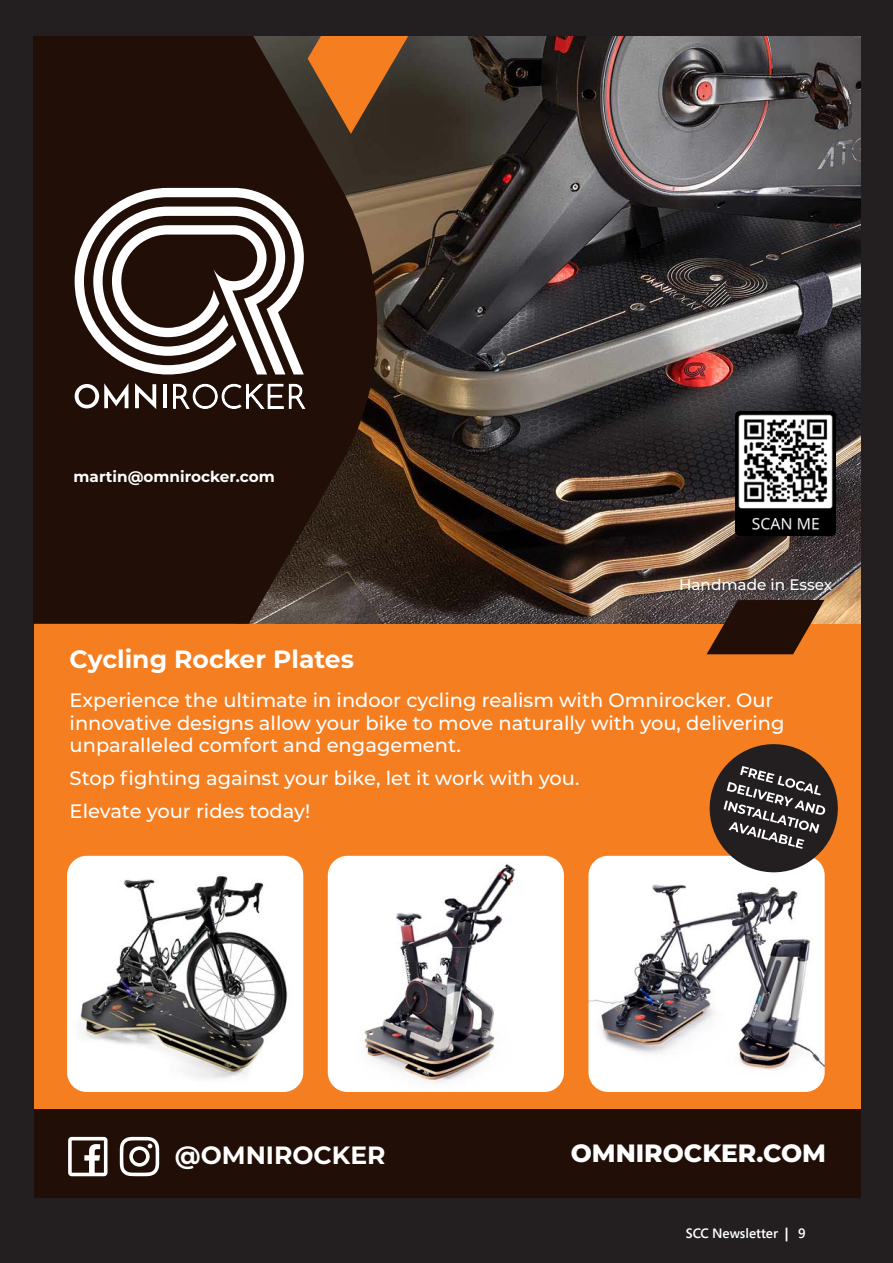
<style>
.page{position:relative;width:893px;height:1263px;background:#231f20}
.page>*{position:absolute;margin:0;border:0;box-sizing:border-box;transform-origin:0 0}
.t1{font:700 25.05px "Montserrat";color:#fff}
.t2{font:800 25.05px "Montserrat";color:#fff}
.t3{font:500 19.5px/22.2px "Montserrat";color:#fff}
.t4{font:700 15.3px "Montserrat";color:#fff}
.t5{font:500 15.3px "Montserrat";color:#fff}
.t6{font:600 13.5px "Segoe Pro";color:#fff}
.s1{font-weight:700}
</style>
<div class="page">
<div style="left:34px;top:36px;width:826px;height:1162px;background:#f57e21"></div>
<img style="left:390px;top:36px;width:470px;height:588px">
<div style="left:34px;top:1109px;width:826px;height:89px;background:#210e07"></div>
<svg style="left:34px;top:36px;width:356px;height:588px;background:#28160e"></svg>
<svg style="left:707px;top:600px;width:117px;height:54px;background:#492814"></svg>
<svg style="left:75px;top:188px;width:229px;height:186px;background:#736763"></svg>
<svg style="left:75px;top:383px;width:53px;height:25px"></svg>
<svg style="left:135px;top:383px;width:21px;height:26px"></svg>
<hr style="left:163px;top:384px;width:4px;height:24px;background:#fff">
<svg style="left:172px;top:383px;width:135px;height:28px;background:#5d504b"></svg>
<img style="left:328px;top:856px;width:236px;height:236px">
<img style="left:67px;top:856px;width:236px;height:236px">
<img style="left:588px;top:856px;width:237px;height:236px">
<img style="left:735px;top:411px;width:101px;height:125px">
<img style="left:741px;top:416px;width:88px;height:88px">
<svg style="left:68px;top:1137px;width:40px;height:39px"></svg>
<svg style="left:308px;top:36px;width:105px;height:98px"></svg>
<svg style="left:120px;top:1137px;width:39px;height:39px"></svg>
<svg style="left:703px;top:744px;width:135px;height:135px"></svg>
<p class="t4" style="left:74px;top:465px;width:203px">martin@omnirocker.com</p>
<p class="t1" style="left:70px;top:641px;width:286px">Cycling Rocker Plates</p>
<p class="t5" style="left:679px;top:574px;width:155px">Handmade in Essex</p>
<p class="t3" style="left:70px;top:688px;width:716px">Experience the ultimate in indoor cycling realism with Omnirocker. Our innovative designs allow your bike to move naturally with you, delivering unparalleled comfort and engagement.</p>
<p class="t3" style="left:70px;top:761px;width:511px;line-height:33.3px">Stop fighting against your bike, let it work with you.<br>Elevate your rides today!</p>
<p class="t1" style="left:175px;top:1137px;width:212px">@OMNIROCKER</p>
<p class="t2" style="left:571px;top:1134px;width:257px">OMNIROCKER.COM</p>
<p class="t6" style="left:686px;top:1224px;width:121px">SCC Newsletter <span class="s1">|</span> 9</p>
</div>
